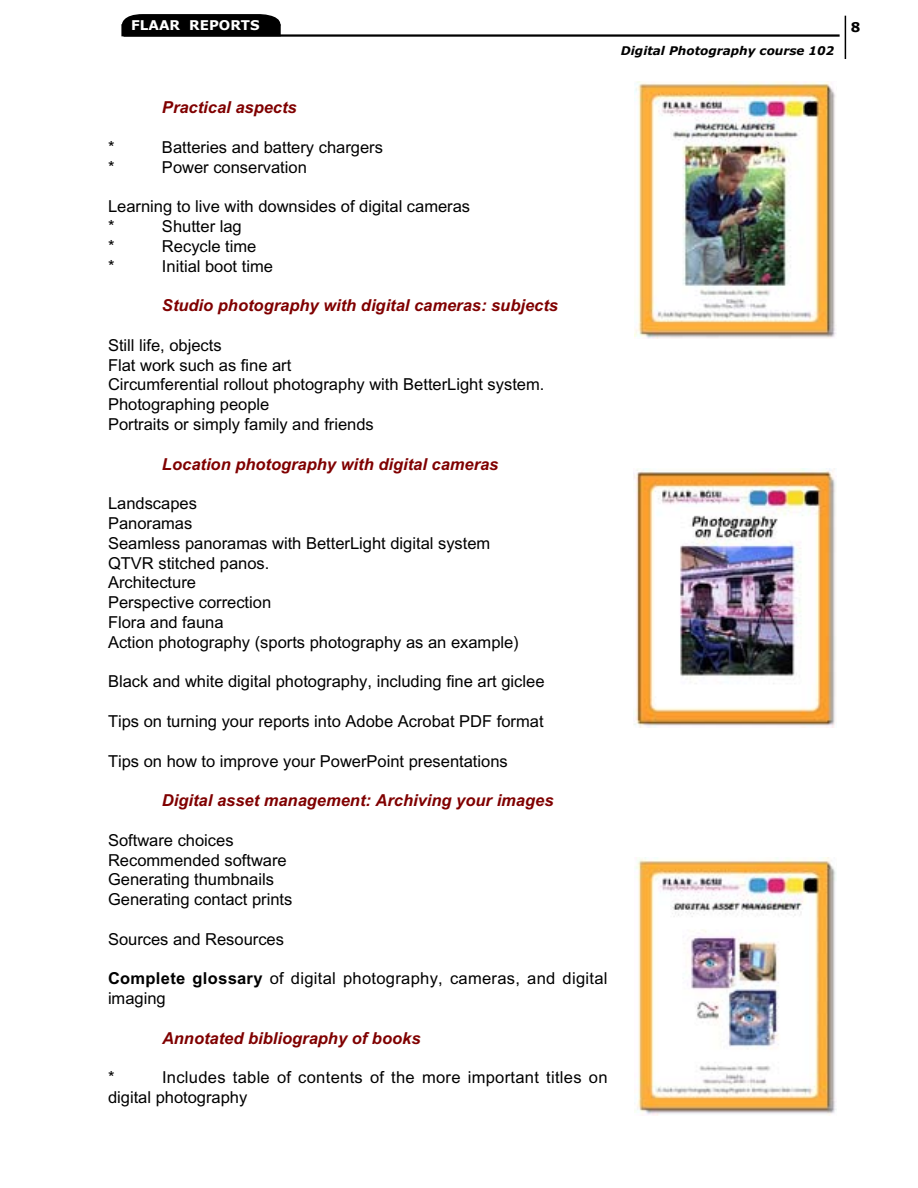
<style>
.page{position:relative;width:918px;height:1188px;background:#fff}
.page>*{position:absolute;margin:0;border:0;box-sizing:border-box;transform-origin:0 0}
.t1{font:16.5px/19.8px "Arial";color:#000}
.t2{font:italic 700 16.5px "Arial";color:#800000}
.t3{font:16.5px/19.8px "Arial";letter-spacing:.02em;color:#000}
.t4{font:700 13.5px "Verdana";color:#fff}
.t5{font:700 13.5px "Verdana";color:#000}
.t6{font:italic 700 12px "Verdana";color:#000}
.s1{font-weight:700}
</style>
<div class="page">
<hr style="left:124px;top:34px;width:716px;height:3px;background:#000">
<hr style="left:845px;top:16px;width:1px;height:43px;background:#000">
<svg style="left:122px;top:14px;width:159px;height:10px;background:#111"></svg>
<div style="left:122px;top:25px;width:158px;height:11px;background:#000"></div>
<div style="left:121px;top:24px;width:160px;height:12px;border:2px solid #000"></div>
<img style="left:633px;top:468px;width:203px;height:260px">
<img style="left:634px;top:857px;width:203px;height:258px">
<img style="left:634px;top:81px;width:202px;height:258px">
<p class="t4" style="left:131px;top:19px;width:130px">FLAAR REPORTS</p>
<p class="t6" style="left:621px;top:46px;width:215px">Digital Photography course 102</p>
<p class="t5" style="left:851px;top:22px;width:11px">8</p>
<p class="t2" style="left:162px;top:101px;width:136px">Practical aspects</p>
<p class="t1" style="left:108px;top:139px;width:8px">*</p>
<p class="t1" style="left:162px;top:139px;width:223px">Batteries and battery chargers</p>
<p class="t1" style="left:108px;top:159px;width:8px">*</p>
<p class="t1" style="left:162px;top:159px;width:146px">Power conservation</p>
<p class="t1" style="left:108px;top:198px;width:364px">Learning to live with downsides of digital cameras *</p>
<p class="t1" style="left:162px;top:218px;width:81px">Shutter lag</p>
<p class="t1" style="left:108px;top:238px;width:8px">*</p>
<p class="t1" style="left:162px;top:238px;width:96px">Recycle time</p>
<p class="t1" style="left:108px;top:258px;width:8px">*</p>
<p class="t1" style="left:162px;top:258px;width:112px">Initial boot time</p>
<p class="t2" style="left:162px;top:299px;width:398px">Studio photography with digital cameras: subjects</p>
<p class="t1" style="left:108px;top:337px;width:438px">Still life, objects<br>Flat work such as fine art<br>Circumferential rollout photography with BetterLight system.<br>Photographing people<br>Portraits or simply family and friends</p>
<p class="t2" style="left:162px;top:458px;width:338px">Location photography with digital cameras</p>
<p class="t1" style="left:108px;top:495px;width:412px">Landscapes<br>Panoramas<br>Seamless panoramas with BetterLight digital system<br>QTVR stitched panos.<br>Architecture<br>Perspective correction<br>Flora and fauna<br>Action photography (sports photography as an example)</p>
<p class="t1" style="left:108px;top:674px;width:438px">Black and white digital photography, including fine art giclee</p>
<p class="t1" style="left:108px;top:713px;width:437px">Tips on turning your reports into Adobe Acrobat PDF format</p>
<p class="t1" style="left:108px;top:753px;width:401px">Tips on how to improve your PowerPoint presentations</p>
<p class="t2" style="left:162px;top:794px;width:393px">Digital asset management: Archiving your images</p>
<p class="t1" style="left:108px;top:832px;width:186px">Software choices<br>Recommended software<br>Generating thumbnails<br>Generating contact prints</p>
<p class="t1" style="left:108px;top:931px;width:178px">Sources and Resources</p>
<p class="t3" style="left:108px;top:971px;width:501px"><span class="s1">Complete glossary</span> of digital photography, cameras, and digital imaging</p>
<p class="t2" style="left:162px;top:1032px;width:260px">Annotated bibliography of books</p>
<p class="t1" style="left:108px;top:1070px;width:8px">*</p>
<p class="t3" style="left:108px;top:1070px;width:501px;text-indent:54px">Includes table of contents of the more important titles on digital photography</p>
</div>
